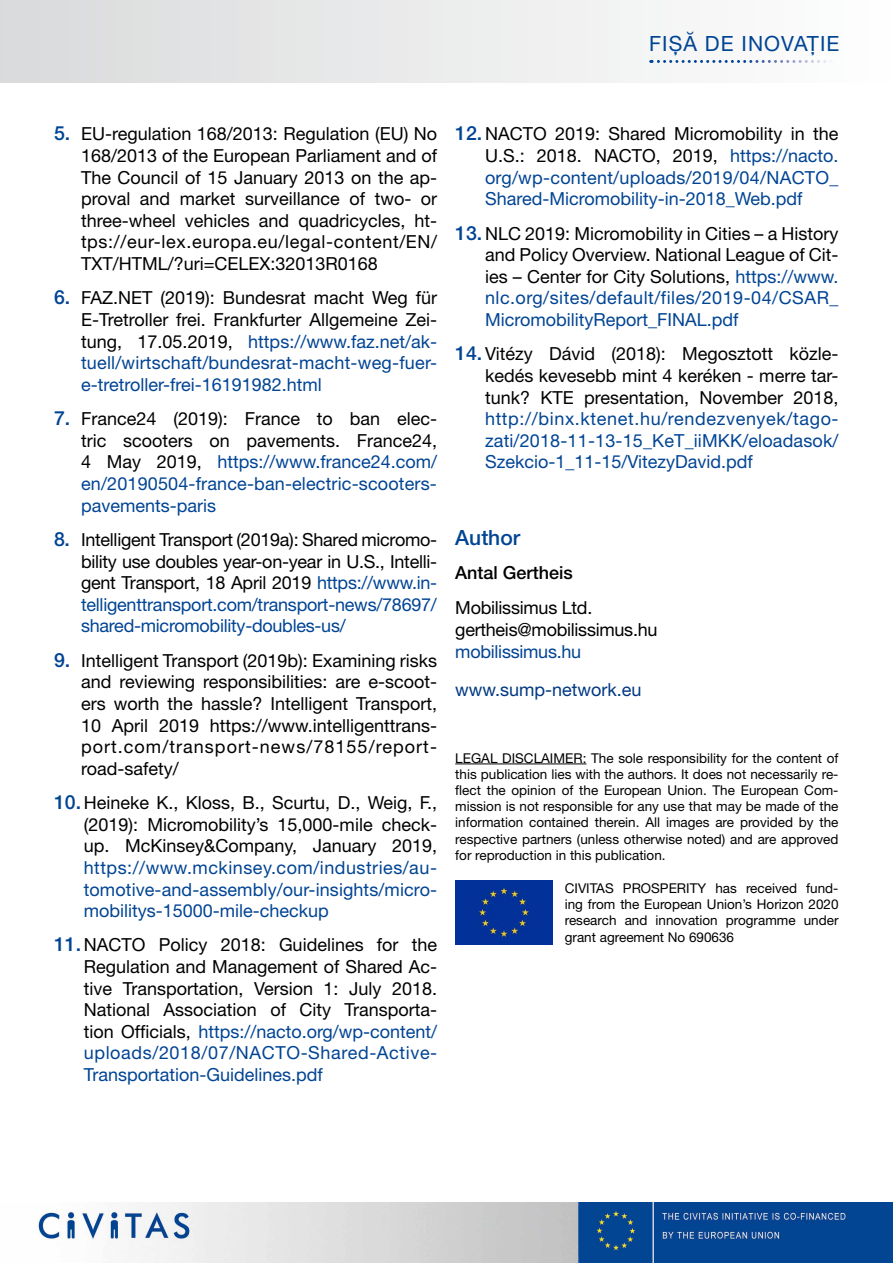
<style>
.page{position:relative;width:893px;height:1263px;background:#fff}
.page>*{position:absolute;margin:0;border:0;box-sizing:border-box;transform-origin:0 0}
.t1{font:21px "Helvetica Neue LT Pro";letter-spacing:.05em;color:#004494}
.t2{font:500 21px "Helvetica Neue LT Pro";color:#004494}
.t3{font:18px/21.6px "Helvetica Neue LT Pro";color:#000;text-align:justify}
.t4{font:18px/21.6px "Helvetica Neue LT Pro";color:#004494;text-align:justify}
.t5{font:18px "Helvetica Neue LT Pro";color:#003882}
.t6{font:500 18px "Helvetica Neue LT Pro";color:#000}
.t7{font:13.5px/16.2px "Helvetica Neue LT Pro";color:#000;text-align:justify}
.s1{font-weight:500;font-size:19.5px;color:#004494}
.s2{font-weight:500;font-size:19.5px}
.s3{color:#000}
.s4{color:#004494}
</style>
<div class="page">
<img style="left:37px;top:1203px;width:856px;height:60px">
<div style="left:0;top:0;width:893px;height:82px;background:linear-gradient(to right,#d9dadb,#fefefe)"></div>
<svg style="left:651px;top:60px;width:180px;height:3px"></svg>
<hr style="left:455px;top:763px;width:131px;height:1px;background:#000">
<img style="left:455px;top:881px;width:97px;height:64px">
<p class="t1" style="left:649px;top:31px;width:192px">Fișă de inovație</p>
<p class="t3" style="left:81px;top:123px;width:358px;text-indent:-27px"><span class="s1">5.</span> EU-regulation 168/2013: Regulation (EU) No 168/2013 of the European Parliament and of The Council of 15 January 2013 on the ap&shy;proval and market surveillance of two- or three-wheel vehicles and quadricycles, ht&shy;tps://eur-lex.europa.eu/legal-content/EN/ TXT/HTML/?uri=CELEX:32013R0168</p>
<p class="t4" style="left:81px;top:287px;width:358px;text-indent:-27px"><span class="s2">6.</span> <span class="s3">FAZ.NET (2019): Bundesrat macht Weg für E-Tretroller frei. Frankfurter Allgemeine Zei&shy;tung, 17.05.2019,</span> https://www.faz.net/ak&shy;tuell/wirtschaft/bundesrat-macht-weg-fuer&shy;e-tretroller-frei-16191982.html</p>
<p class="t4" style="left:81px;top:408px;width:358px;text-indent:-27px"><span class="s2">7.</span> <span class="s3">France24 (2019): France to ban elec&shy;tric scooters on pavements. France24, 4 May 2019,</span> https://www.france24.com/ en/20190504-france-ban-electric-scooters&shy;pavements-paris</p>
<p class="t3" style="left:81px;top:528px;width:358px;text-indent:-27px"><span class="s1">8.</span> I ntelligent Transport (2019a): Shared micromo&shy;bility use doubles year-on-year in U.S., I ntelli&shy;gent Transport, 18 April 2019 <span class="s4">https://www.in&shy;telligenttransport.com/transport-news/78697/ shared-micromobility-doubles-us/</span></p>
<p class="t3" style="left:81px;top:649px;width:358px;text-indent:-27px"><span class="s1">9.</span> I ntelligent Transport (2019b): Examining risks and reviewing responsibilities: are e-scoot&shy;ers worth the hassle? I ntelligent Transport, 10 April 2019 https://www.intelligenttrans&shy;port.com/transport-news/78155/report&shy;road-safety/</p>
<p class="t3" style="left:84px;top:792px;width:355px;text-indent:-30px"><span class="s1">10.</span> Heineke K., Kloss, B., Scurtu, D., Weig, F., (2019): Micromobility’s 15,000-mile check&shy;up. McKinsey&amp;Company, January 2019,</p>
<p class="t4" style="left:84px;top:856px;width:355px">https://www.mckinsey.com/industries/au&shy;tomotive-and-assembly/our-insights/micro&shy;mobilitys-15000-mile-checkup</p>
<p class="t3" style="left:84px;top:934px;width:355px;text-indent:-30px"><span class="s1">11.</span> NACTO Policy 2018: Guidelines for the Regulation and Management of Shared Ac&shy;tive Transportation, Version 1: July 2018.<br>National Association of City Transporta&shy;tion Officials, <span class="s4">https://nacto.org/wp-content/ uploads/2018/07/NACTO-Shared-Active-Transportation-Guidelines.pdf</span></p>
<p class="t4" style="left:485px;top:123px;width:355px;text-indent:-30px"><span class="s2">12.</span> <span class="s3">NACTO 2019: Shared Micromobility in the U.S.: 2018. NACTO, 2019,</span> https://nacto. org/wp-content/uploads/2019/04/NACTO_ Shared-Micromobility-in-2018_Web.pdf</p>
<p class="t3" style="left:485px;top:222px;width:355px;text-indent:-30px"><span class="s1">13.</span> NLC 2019: Micromobility in Cities – a History and Policy Overview. National League of Cit&shy;ies – Center for City Solutions, <span class="s4">https://www. nlc.org/sites/default/files/2019-04/CSAR_ MicromobilityReport_FINAL.pdf</span></p>
<p class="t3" style="left:485px;top:343px;width:355px;text-indent:-30px"><span class="s1">14.</span>Vitézy Dávid (2018): Megosztott közle&shy;kedés kevesebb mint 4 keréken - merre tar&shy;tunk? KTE presentation, November 2018,</p>
<p class="t4" style="left:485px;top:408px;width:355px">http://binx.ktenet.hu/rendezvenyek/tago&shy;zati/2018-11-13-15_KeT_iiMKK/eloadasok/ Szekcio-1_11-15/VitezyDavid.pdf</p>
<p class="t2" style="left:455px;top:525px;width:66px">Author</p>
<p class="t6" style="left:455px;top:562px;width:119px">Antal Gertheis</p>
<p class="t3" style="left:455px;top:597px;width:204px">Mobilissimus Ltd. gertheis@mobilissimus.hu</p>
<p class="t4" style="left:455px;top:640px;width:127px">mobilissimus.hu</p>
<p class="t5" style="left:455px;top:679px;width:188px">www.sump-network.eu</p>
<p class="t7" style="left:455px;top:749px;width:70px">Legal Discl</p>
<p class="t7" style="left:455px;top:749px;width:385px;text-indent:86px">aim er: The sole responsibility for the content of this publication lies with the authors. It does not necessarily re&shy;flect the opinion of the European Union. The European Com&shy;mission is not responsible for any use that may be made of the information contained therein. All images are provided by the respective partners (unless otherwise noted) and are approved for reproduction in this publication.</p>
<p class="t7" style="left:565px;top:880px;width:275px">CIVITAS PROSPERITY has received fund&shy;ing from the European Union’s Horizon 2020 research and innovation programme under grant agreement No 690636</p>
</div>
